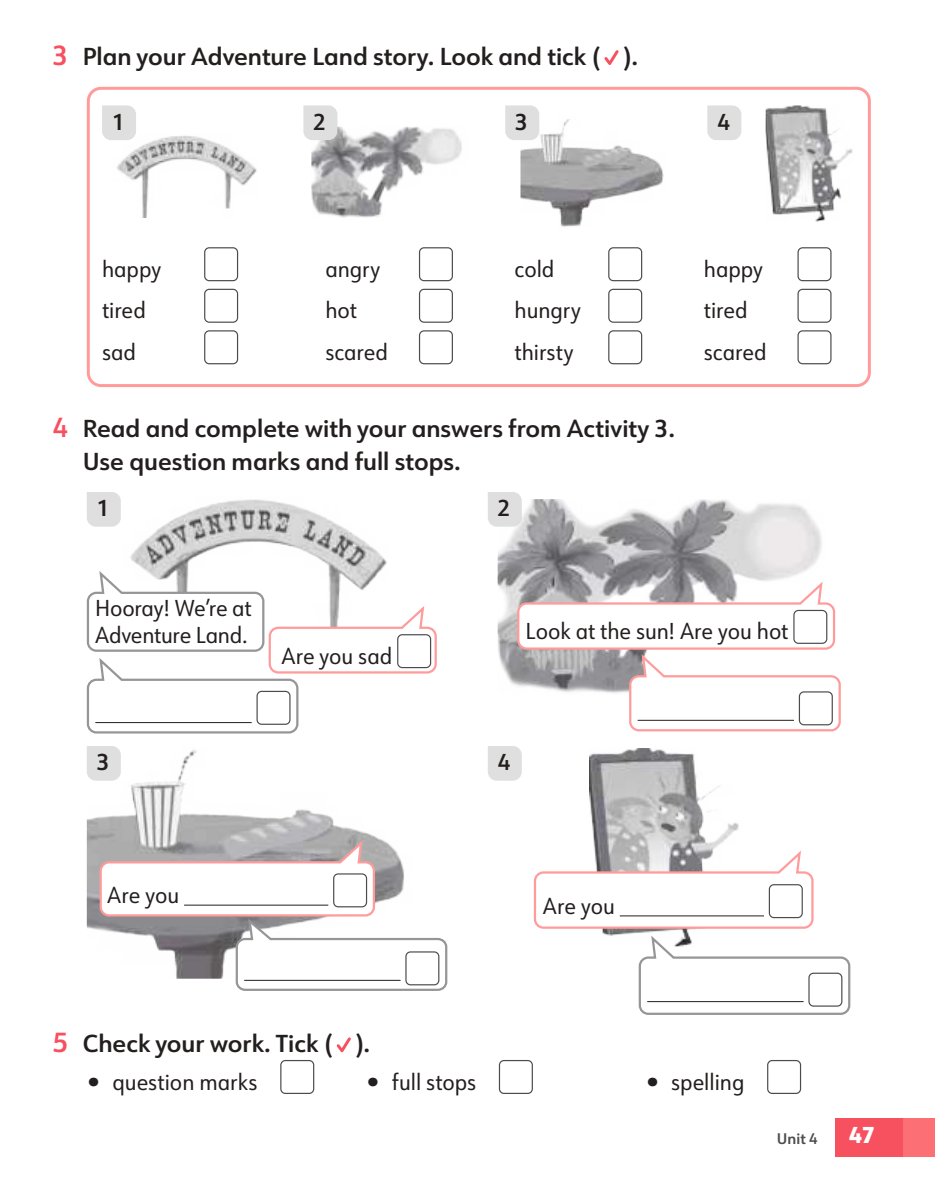
<style>
.page{position:relative;width:935px;height:1178px;background:#fff}
.page>*{position:absolute;margin:0;border:0;box-sizing:border-box;transform-origin:0 0}
.t1{font:600 24px/33px "URW Form";color:#241f1f}
.t2{font:22.5px/41.5px "URW Form Semi Cond";letter-spacing:-.005em;color:#241f1f}
.t3{font:600 22.5px "URW Form";color:#241f1f}
.t4{font:800 22.5px "URW Form";color:#fff}
.t5{font:600 15px "URW Form";color:#4e4b4c}
.s1{font-size:27px;color:#f7505f}
.s2{font-family:"URW Form";font-weight:600;font-size:24px}
</style>
<div class="page">
<div style="left:835px;top:1118px;width:100px;height:38px;background:#f7505f"></div>
<div style="left:902px;top:1118px;width:33px;height:38px;background:#fc6f75"></div>
<svg style="left:604px;top:50px;width:15px;height:15px"></svg>
<div style="left:87px;top:87px;width:784px;height:300px;border:3px solid #ff9c9b;border-radius:13px"></div>
<img style="left:117px;top:135px;width:140px;height:82px">
<svg style="left:102px;top:105px;width:34px;height:35px"></svg>
<img style="left:311px;top:127px;width:151px;height:91px">
<svg style="left:303px;top:105px;width:34px;height:35px"></svg>
<img style="left:520px;top:119px;width:144px;height:108px">
<svg style="left:505px;top:105px;width:34px;height:35px"></svg>
<img style="left:765px;top:105px;width:88px;height:116px">
<svg style="left:707px;top:105px;width:34px;height:35px"></svg>
<div style="left:204px;top:247px;width:34px;height:34px;border:1px solid #4e4b4c;border-radius:4px"></div>
<div style="left:204px;top:289px;width:34px;height:34px;border:1px solid #4e4b4c;border-radius:4px"></div>
<div style="left:204px;top:330px;width:34px;height:34px;border:1px solid #4e4b4c;border-radius:4px"></div>
<div style="left:419px;top:247px;width:34px;height:34px;border:1px solid #4e4b4c;border-radius:4px"></div>
<div style="left:419px;top:289px;width:34px;height:34px;border:1px solid #4e4b4c;border-radius:4px"></div>
<div style="left:419px;top:330px;width:34px;height:34px;border:1px solid #4e4b4c;border-radius:4px"></div>
<div style="left:608px;top:247px;width:34px;height:34px;border:1px solid #4e4b4c;border-radius:4px"></div>
<div style="left:608px;top:289px;width:34px;height:34px;border:1px solid #4e4b4c;border-radius:4px"></div>
<div style="left:608px;top:330px;width:34px;height:34px;border:1px solid #4e4b4c;border-radius:4px"></div>
<div style="left:797px;top:247px;width:34px;height:34px;border:1px solid #4e4b4c;border-radius:4px"></div>
<div style="left:797px;top:289px;width:34px;height:34px;border:1px solid #4e4b4c;border-radius:4px"></div>
<div style="left:797px;top:330px;width:34px;height:34px;border:1px solid #4e4b4c;border-radius:4px"></div>
<img style="left:87px;top:746px;width:289px;height:184px">
<svg style="left:488px;top:746px;width:34px;height:34px"></svg>
<img style="left:589px;top:748px;width:150px;height:99px">
<svg style="left:488px;top:492px;width:34px;height:34px"></svg>
<img style="left:497px;top:499px;width:325px;height:186px">
<svg style="left:87px;top:492px;width:34px;height:34px"></svg>
<img style="left:130px;top:499px;width:257px;height:68px">
<svg style="left:86px;top:567px;width:351px;height:167px"></svg>
<div style="left:398px;top:634px;width:32px;height:33px;background:#fff;border-radius:4px"></div>
<div style="left:397px;top:634px;width:34px;height:34px;border:1px solid #4e4b4c;border-radius:4px"></div>
<svg style="left:98px;top:837px;width:350px;height:154px"></svg>
<hr style="left:244px;top:979px;width:156px;height:1px;background:#241f1f">
<div style="left:406px;top:951px;width:33px;height:33px;background:#fff;border-radius:4px"></div>
<div style="left:405px;top:951px;width:34px;height:34px;border:1px solid #4e4b4c;border-radius:4px"></div>
<svg style="left:533px;top:847px;width:318px;height:168px"></svg>
<hr style="left:647px;top:1000px;width:156px;height:1px;background:#241f1f">
<div style="left:809px;top:972px;width:33px;height:33px;background:#fff;border-radius:4px"></div>
<div style="left:808px;top:972px;width:34px;height:34px;border:1px solid #4e4b4c;border-radius:4px"></div>
<svg style="left:516px;top:578px;width:325px;height:154px"></svg>
<hr style="left:637px;top:719px;width:157px;height:1px;background:#241f1f">
<div style="left:799px;top:691px;width:33px;height:33px;background:#fff;border-radius:4px"></div>
<div style="left:799px;top:691px;width:34px;height:34px;border:1px solid #4e4b4c;border-radius:4px"></div>
<svg style="left:336px;top:1037px;width:15px;height:14px"></svg>
<div style="left:280px;top:1059px;width:34px;height:34px;border:1px solid #4e4b4c;border-radius:4px"></div>
<div style="left:499px;top:1059px;width:34px;height:34px;border:1px solid #4e4b4c;border-radius:4px"></div>
<div style="left:767px;top:1059px;width:34px;height:34px;border:1px solid #4e4b4c;border-radius:4px"></div>
<p class="t1" style="left:53px;top:42px;width:587px"><span class="s1">3</span> Plan your Adventure Land story. Look and tick ( ).</p>
<p class="t3" style="left:112px;top:112px;width:14px">1</p>
<p class="t3" style="left:313px;top:112px;width:14px">2</p>
<p class="t3" style="left:515px;top:112px;width:14px">3</p>
<p class="t3" style="left:717px;top:112px;width:14px">4</p>
<p class="t2" style="left:102px;top:250px;width:61px">happy tired sad</p>
<p class="t2" style="left:325px;top:250px;width:64px">angry hot scared</p>
<p class="t2" style="left:514px;top:250px;width:68px">cold hungry thirsty</p>
<p class="t2" style="left:704px;top:250px;width:64px">happy tired scared</p>
<p class="t1" style="left:83px;top:414px;width:594px;text-indent:-30px"><span class="s1">4</span> Read and complete with your answers from Activity 3.<br>Use question marks and full stops.</p>
<p class="t3" style="left:97px;top:498px;width:14px">1</p>
<p class="t3" style="left:498px;top:498px;width:14px">2</p>
<p class="t2" style="left:95px;top:596px;width:158px;line-height:27px">Hooray! We’re at<br>Adventure Land.</p>
<p class="t2" style="left:281px;top:636px;width:112px">Are you sad</p>
<p class="t2" style="left:525px;top:612px;width:264px">Look at the sun! Are you hot</p>
<p class="t3" style="left:97px;top:752px;width:14px">3</p>
<p class="t3" style="left:498px;top:752px;width:14px">4</p>
<p class="t2" style="left:107px;top:876px;width:74px">Are you</p>
<p class="t2" style="left:543px;top:886px;width:74px">Are you</p>
<p class="t1" style="left:53px;top:1028px;width:319px"><span class="s1">5</span> Check your work. Tick ( ).</p>
<p class="t2" style="left:87px;top:1062px;width:172px"><span class="s2">•</span> question marks</p>
<p class="t2" style="left:366px;top:1062px;width:112px"><span class="s2">•</span> full stops</p>
<p class="t2" style="left:646px;top:1062px;width:100px"><span class="s2">•</span> spelling</p>
<p class="t5" style="left:776px;top:1131px;width:42px">Unit 4</p>
<p class="t4" style="left:849px;top:1121px;width:27px">47</p>
</div>
